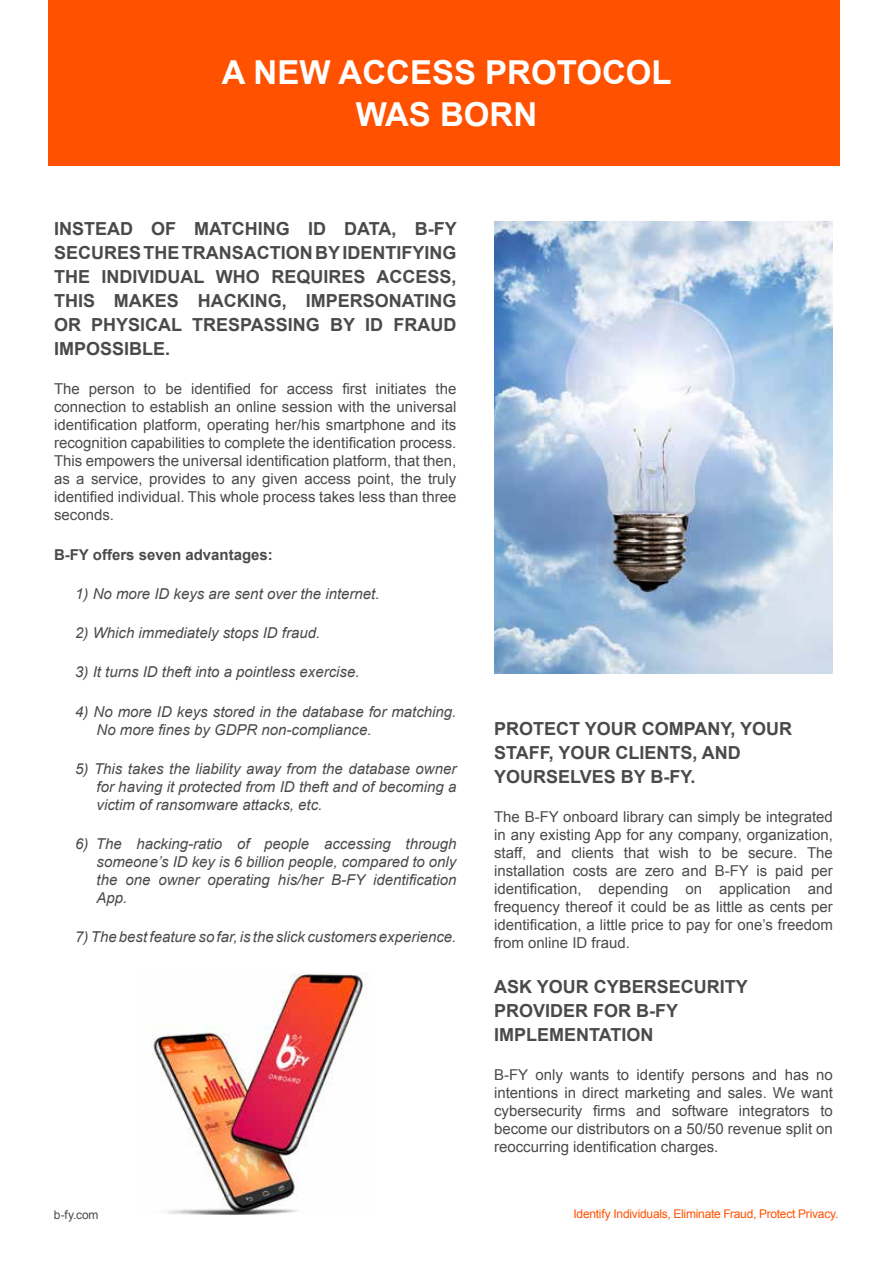
<style>
.page{position:relative;width:893px;height:1263px;background:#fff}
.page>*{position:absolute;margin:0;border:0;box-sizing:border-box;transform-origin:0 0}
.t1{font:700 33px/42px "Arial";color:#fff;text-align:center}
.t2{font:700 18px/24px "Arial";color:#4a4a49}
.t3{font:15px/18px "Arial";color:#4a4a49;text-align:justify}
.t4{font:italic 15px/18px "Arial";color:#4a4a49;text-align:justify}
.t5{font:700 15px "Arial";color:#4a4a49}
.t6{font:12px "Arial";letter-spacing:-.02em;color:#ff5100}
.t7{font:12px "Arial";color:#4a4a49}
</style>
<div class="page">
<div style="left:49px;top:0;width:791px;height:166px;background:#ff5100"></div>
<img style="left:151px;top:974px;width:214px;height:240px">
<img style="left:494px;top:222px;width:339px;height:451px">
<h1 class="t1" style="left:222px;top:52px;width:451px">A NEW ACCESS PROTOCOL<br>WAS BORN</h1>
<p class="t2" style="left:54px;top:217px;width:404px;text-align:justify">INSTEAD OF MATCHING ID DATA, B-FY SECURES THE TRANSACTION BY IDENTIFYING THE INDIVIDUAL WHO REQUIRES ACCESS, THIS MAKES HACKING, IMPERSONATING OR PHYSICAL TRESPASSING BY ID FRAUD IMPOSSIBLE.</p>
<p class="t3" style="left:54px;top:380px;width:404px">The person to be identified for access first initiates the connection to establish an online session with the universal identification platform, operating her/his smartphone and its recognition capabilities to complete the identification process.<br>This empowers the universal identification platform, that then, as a service, provides to any given access point, the truly identified individual. This whole process takes less than three seconds.</p>
<p class="t5" style="left:54px;top:544px;width:220px">B-FY offers seven advantages:</p>
<p class="t4" style="left:75px;top:585px;width:306px">1) No more ID keys are sent over the internet.</p>
<p class="t4" style="left:75px;top:624px;width:247px">2) Which immediately stops ID fraud.</p>
<p class="t4" style="left:75px;top:663px;width:286px">3) It turns ID theft into a pointless exercise.</p>
<p class="t4" style="left:97px;top:702px;width:361px;text-indent:-21px">4) No more ID keys stored in the database for matching.<br>No more fines by GDPR non-compliance.</p>
<p class="t4" style="left:97px;top:760px;width:361px;text-indent:-21px">5) This takes the liability away from the database owner for having it protected from ID theft and of becoming a victim of ransomware attacks, etc.</p>
<p class="t4" style="left:97px;top:835px;width:361px;text-indent:-21px">6) The hacking-ratio of people accessing through someone’s ID key is 6 billion people, compared to only the one owner operating his/her B-FY identification App.</p>
<p class="t4" style="left:75px;top:928px;width:383px">7) The best feature so far, is the slick customers experience.</p>
<p class="t2" style="left:494px;top:717px;width:300px">PROTECT YOUR COMPANY, YOUR<br>STAFF, YOUR CLIENTS, AND<br>YOURSELVES BY B-FY.</p>
<p class="t3" style="left:494px;top:808px;width:340px">The B-FY onboard library can simply be integrated in any existing App for any company, organization, staff, and clients that wish to be secure. The installation costs are zero and B-FY is paid per identification, depending on application and frequency thereof it could be as little as cents per identification, a little price to pay for one’s freedom from online ID fraud.</p>
<p class="t2" style="left:494px;top:975px;width:255px">ASK YOUR CYBERSECURITY<br>PROVIDER FOR B-FY<br>IMPLEMENTATION</p>
<p class="t3" style="left:494px;top:1066px;width:340px">B-FY only wants to identify persons and has no intentions in direct marketing and sales. We want cybersecurity firms and software integrators to become our distributors on a 50/50 revenue split on reoccurring identification charges.</p>
<p class="t7" style="left:54px;top:1207px;width:46px">b-fy.com</p>
<p class="t6" style="left:573px;top:1206px;width:267px">Identify Individuals, Eliminate Fraud, Protect Privacy.</p>
</div>
